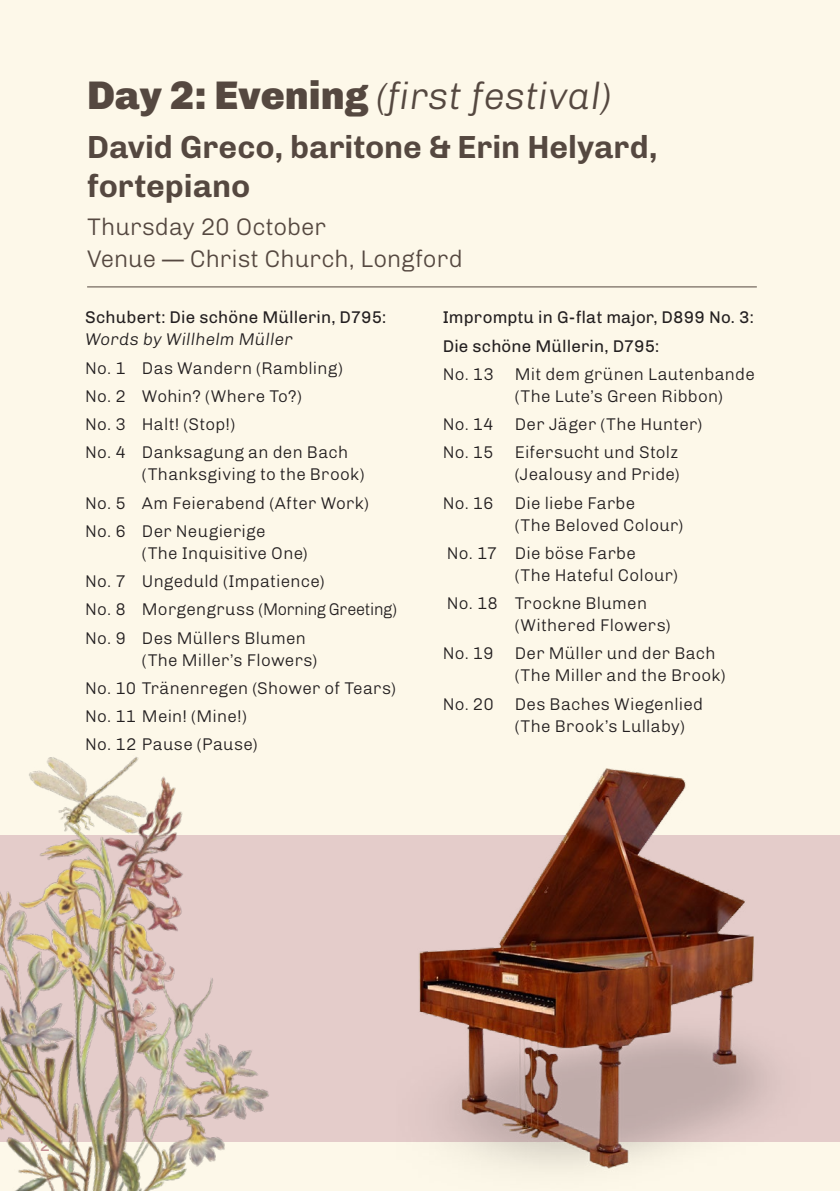
<style>
.page{position:relative;width:840px;height:1191px;background:#fff}
.page>*{position:absolute;margin:0;border:0;box-sizing:border-box;transform-origin:0 0}
.t1{font:italic 300 38px "Chivo";color:#554840}
.t2{font:700 32px/38.4px "Chivo";color:#554840}
.t3{font:300 24px/32px "Chivo";color:#554840}
.t4{font:300 17px/28.2px "Chivo";letter-spacing:.015em;color:#231f20}
.t5{font:17px/28.2px "Chivo";letter-spacing:.01em;color:#231f20}
.t6{font:italic 300 17px "Chivo";letter-spacing:.01em;color:#231f20}
.t7{font:17px "Chivo";color:#c48f91}
.s1{font-weight:900;font-style:normal;font-size:40px}
</style>
<div class="page">
<div style="left:0;top:0;width:839px;height:1191px;background:#fdf8e9"></div>
<div style="left:0;top:835px;width:839px;height:307px;background:#e4ccca"></div>
<img style="left:419px;top:768px;width:351px;height:401px">
<hr style="left:87px;top:286px;width:669px;height:1px;background:#554840">
<img style="left:0;top:757px;width:269px;height:434px">
<h1 class="t1" style="left:87px;top:67px;width:526px"><span class="s1">Day 2: Evening</span> (first festival)</h1>
<h2 class="t2" style="left:87px;top:127px;width:571px">David Greco, baritone &amp; Erin Helyard, fortepiano</h2>
<h3 class="t3" style="left:87px;top:208px;width:377px">Thursday 20 October<br>Venue — Christ Church, Longford</h3>
<p class="t5" style="left:85px;top:302px;width:302px">Schubert: Die schöne Müllerin, D795:</p>
<p class="t6" style="left:85px;top:327px;width:209px">Words by Willhelm Müller</p>
<p class="t4" style="left:85px;top:352px;width:264px">No. 1 Das Wandern (Rambling)<br>No. 2 Wohin? (Where To?)<br>No. 3 Halt! (Stop!)<br>No. 4 Danksagung an den Bach</p>
<p class="t4" style="left:85px;top:459px;width:285px;text-indent:57px">(Thanksgiving to the Brook)<br>No. 5 Am Feierabend (After Work)<br>No. 6 Der Neugierige</p>
<p class="t4" style="left:85px;top:538px;width:313px;text-indent:57px">(The Inquisitive One)<br>No. 7 Ungeduld (Impatience)<br>No. 8 Morgengruss (Morning Greeting)<br>No. 9 Des Müllers Blumen</p>
<p class="t4" style="left:85px;top:644px;width:312px;text-indent:57px">(The Miller’s Flowers)<br>No. 10 Tränenregen (Shower of Tears)<br>No. 11 Mein! (Mine!)<br>No. 12 Pause (Pause)</p>
<p class="t5" style="left:442px;top:302px;width:312px">Impromptu in G-flat major, D899 No. 3:<br>Die schöne Müllerin, D795:</p>
<p class="t4" style="left:514px;top:362px;width:241px;line-height:22px;text-indent:-72px">No. 13 Mit dem grünen Lautenbande (The Lute’s Green Ribbon)</p>
<p class="t4" style="left:442px;top:409px;width:261px">No. 14 Der Jäger (The Hunter)<br>No. 15 Eifersucht und Stolz</p>
<p class="t4" style="left:442px;top:459px;width:238px;text-indent:72px">(Jealousy and Pride)<br>No. 16 Die liebe Farbe</p>
<p class="t4" style="left:446px;top:509px;width:238px;text-indent:68px">(The Beloved Colour)<br>No. 17 Die böse Farbe</p>
<p class="t4" style="left:446px;top:560px;width:232px;text-indent:68px">(The Hateful Colour)<br>No. 18 Trockne Blumen</p>
<p class="t4" style="left:442px;top:610px;width:274px;text-indent:72px">(Withered Flowers)<br>No. 19 Der Müller und der Bach</p>
<p class="t4" style="left:442px;top:660px;width:284px;text-indent:72px">(The Miller and the Brook)<br>No. 20 Des Baches Wiegenlied</p>
<p class="t4" style="left:514px;top:710px;width:172px">(The Brook’s Lullaby)</p>
<p class="t7" style="left:40px;top:1132px;width:22px">26</p>
</div>
